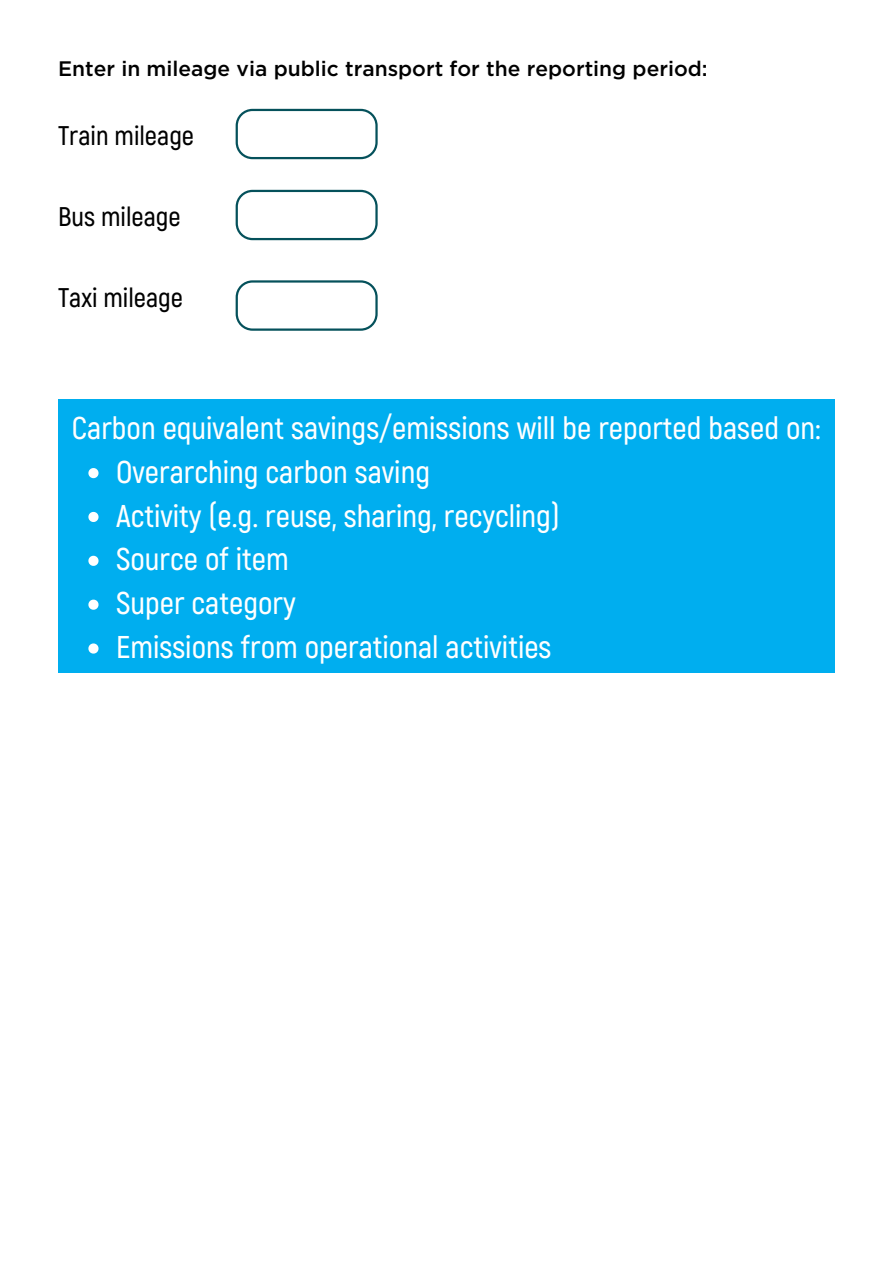
<style>
.page{position:relative;width:893px;height:1264px;background:#fff}
.page>*{position:absolute;margin:0;border:0;box-sizing:border-box;transform-origin:0 0}
.t1{font:600 31.5px "Akrobat";color:#fff}
.t2{font:600 27px "Akrobat";color:#000}
.t3{font:500 21px "Gotham";color:#000}
</style>
<div class="page">
<svg style="left:235px;top:109px;width:142px;height:50px"></svg>
<svg style="left:235px;top:190px;width:142px;height:50px"></svg>
<svg style="left:235px;top:280px;width:142px;height:51px"></svg>
<div style="left:58px;top:399px;width:776px;height:274px;background:#00aeef"></div>
<svg style="left:88px;top:468px;width:10px;height:10px"></svg>
<svg style="left:88px;top:512px;width:10px;height:10px"></svg>
<svg style="left:88px;top:555px;width:10px;height:11px"></svg>
<svg style="left:88px;top:599px;width:10px;height:10px"></svg>
<svg style="left:88px;top:643px;width:10px;height:10px"></svg>
<p class="t3" style="left:58px;top:56px;width:651px">Enter in mileage via public transport for the reporting period:</p>
<p class="t2" style="left:58px;top:118px;width:138px">Train mileage</p>
<p class="t2" style="left:58px;top:199px;width:124px">Bus mileage</p>
<p class="t2" style="left:58px;top:280px;width:127px">Taxi mileage</p>
<p class="t1" style="left:72px;top:407px;width:750px">Carbon equivalent savings/emissions will be reported based on:</p>
<p class="t1" style="left:116px;top:451px;width:315px">Overarching carbon saving</p>
<p class="t1" style="left:116px;top:495px;width:445px">Activity (e.g. reuse, sharing, recycling)</p>
<p class="t1" style="left:116px;top:539px;width:174px">Source of item</p>
<p class="t1" style="left:116px;top:582px;width:181px">Super category</p>
<p class="t1" style="left:116px;top:626px;width:437px">Emissions from operational activities</p>
</div>
